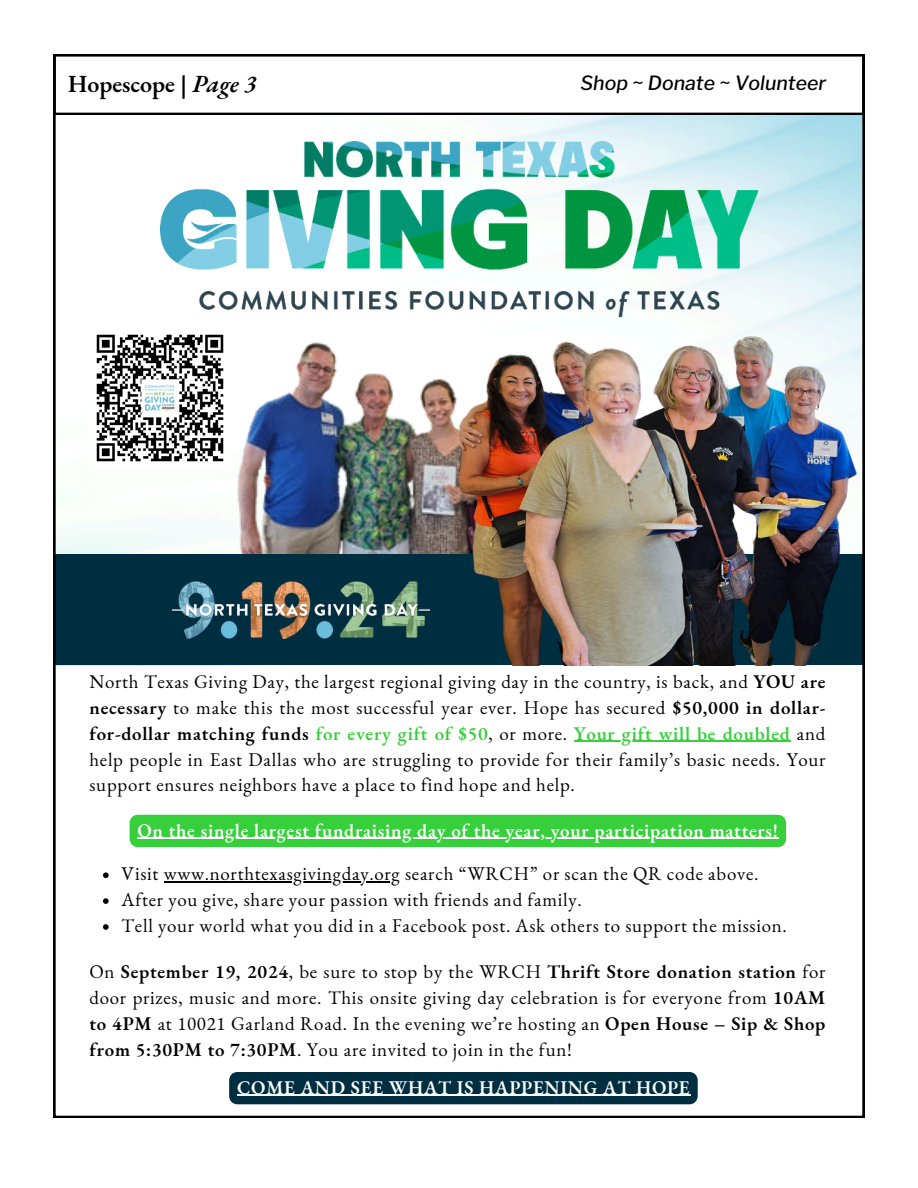
<style>
.page{position:relative;width:918px;height:1188px;background:#fff}
.page>*{position:absolute;margin:0;border:0;box-sizing:border-box;transform-origin:0 0}
.t1{font:600 24px "EB Garamond";color:#000}
.t2{font:italic 500 19.5px "Libre Franklin";color:#000}
.t3{font:18.9px/25.8px "EB Garamond";letter-spacing:.04em;color:#000;text-align:justify}
.t4{font:600 18.9px "EB Garamond";letter-spacing:.04em;color:#fdfefe}
.s1{font-style:italic}
.s2{font-weight:600}
.s3{font-weight:600;color:#37cf3b}
</style>
<div class="page">
<img style="left:53px;top:54px;width:812px;height:1064px">
<svg style="left:54px;top:54px;width:810px;height:61px"></svg>
<img style="left:160px;top:141px;width:597px;height:187px">
<img style="left:89px;top:328px;width:141px;height:141px">
<div style="left:66px;top:554px;width:346px;height:111px;background:#002e41"></div>
<img style="left:172px;top:573px;width:265px;height:73px">
<hr style="left:574px;top:741px;width:217px;height:1px;background:#37cf3b">
<svg style="left:103px;top:872px;width:6px;height:6px"></svg>
<hr style="left:164px;top:881px;width:237px;height:2px;background:#000">
<svg style="left:103px;top:898px;width:6px;height:6px"></svg>
<svg style="left:103px;top:924px;width:6px;height:6px"></svg>
<div style="left:130px;top:815px;width:656px;height:32px;background:#37cf3b;border-radius:8px"></div>
<hr style="left:138px;top:838px;width:641px;height:1px;background:#fdfefe">
<div style="left:229px;top:1072px;width:469px;height:32px;background:#002e41"></div>
<hr style="left:237px;top:1095px;width:454px;height:1px;background:#fdfefe">
<p class="t1" style="left:68px;top:68px;width:190px">Hopescope <span class="s1">| Page 3</span></p>
<p class="t2" style="left:581px;top:71px;width:247px">Shop ~ Donate ~ Volunteer</p>
<p class="t3" style="left:89px;top:669px;width:738px">North Texas Giving Day, the largest regional giving day in the country, is back, and <span class="s2">YOU are necessary</span> to make this the most successful year ever. Hope has secured <span class="s2">$50,000 in dollar&shy;for-dollar matching funds</span> <span class="s3">for every gift of $50</span>, or more. <span class="s3">Your gift will be doubled</span> and help people in East Dallas who are struggling to provide for their family’s basic needs. Your support ensures neighbors have a place to find hope and help.</p>
<p class="t4" style="left:138px;top:818px;width:642px">On the single largest fundraising day of the year, your participation matters!</p>
<p class="t3" style="left:122px;top:861px;width:667px;text-align:left">Visit www.northtexasgivingday.org search “WRCH” or scan the QR code above.<br>After you give, share your passion with friends and family.<br>Tell your world what you did in a Facebook post. Ask others to support the mission.</p>
<p class="t3" style="left:89px;top:959px;width:737px">On <span class="s2">September 19, 2024</span>, be sure to stop by the WRCH <span class="s2">Thrift Store donation station</span> for door prizes, music and more. This onsite giving day celebration is for everyone from <span class="s2">10AM to 4PM</span> at 10021 Garland Road. In the evening we’re hosting an <span class="s2">Open House – Sip &amp; Shop from 5:30PM to 7:30PM</span>. You are invited to join in the fun!</p>
<p class="t4" style="left:237px;top:1075px;width:454px">COME AND SEE WHAT IS HAPPENING AT HOPE</p>
</div>
